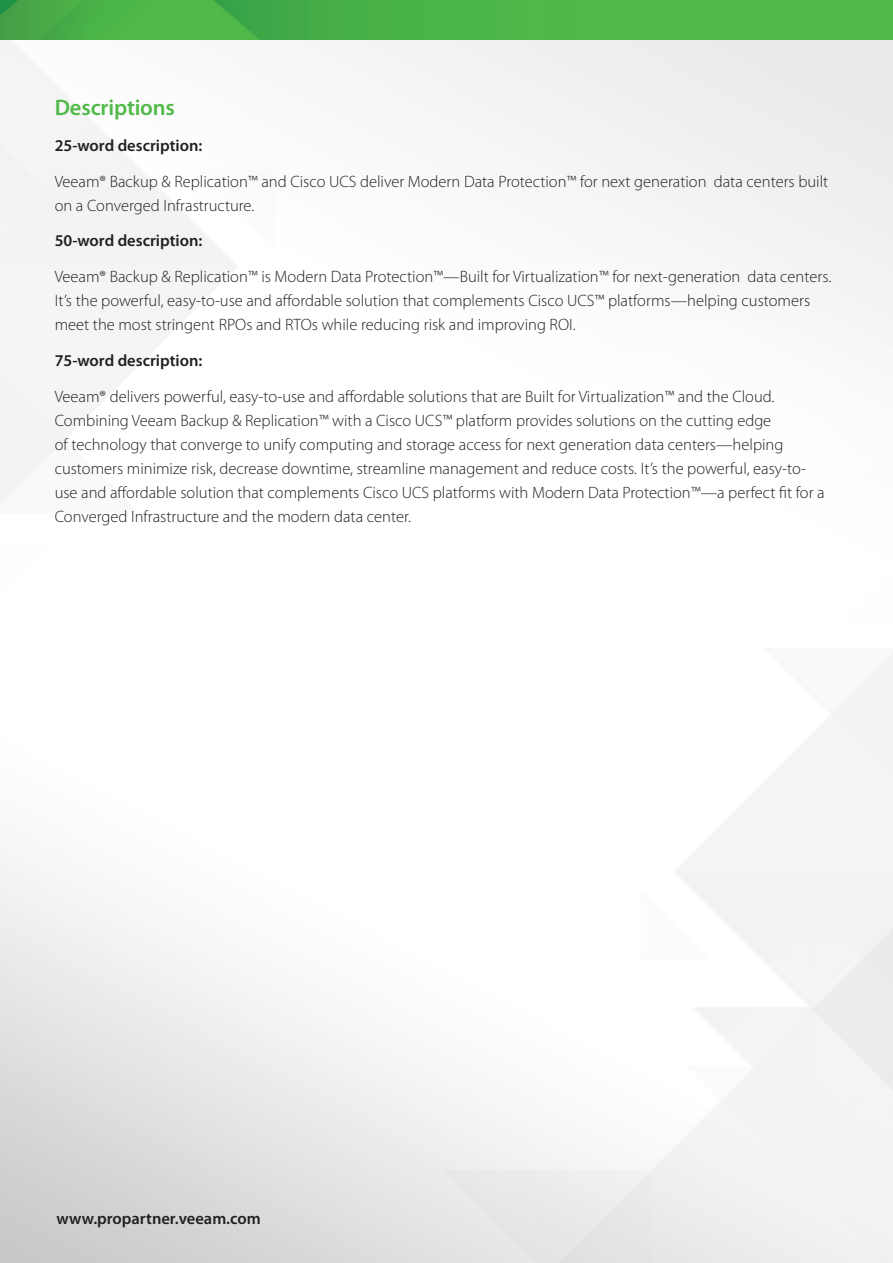
<style>
.page{position:relative;width:893px;height:1263px;background:#fff}
.page>*{position:absolute;margin:0;border:0;box-sizing:border-box;transform-origin:0 0}
.Subtitle_2_level{font:600 22.5px "Myriad Pro";letter-spacing:-.01em;color:#51b948}
.Basic_body_text{font:300 16.5px/24px "Myriad Pro";color:#231f20}
.Basic_body_text-2{font:600 16.5px "Myriad Pro";color:#231f20}
</style>
<div class="page">
<img style="left:0;top:39px;width:893px;height:1224px">
<img style="left:0;top:0;width:893px;height:39px">
<p class="Subtitle_2_level" style="left:55px;top:93px;width:122px">Descriptions</p>
<p class="Basic_body_text-2" style="left:55px;top:135px;width:149px">25-word description:</p>
<p class="Basic_body_text" style="left:55px;top:169px;width:775px">Veeam® Backup &amp; Replication™ and Cisco UCS deliver Modern Data Protection™ for next generation data centers built on a Converged Infrastructure.</p>
<p class="Basic_body_text-2" style="left:55px;top:230px;width:149px">50-word description:</p>
<p class="Basic_body_text" style="left:55px;top:265px;width:778px">Veeam® Backup &amp; Replication™ is Modern Data Protection™—Built for Virtualization™ for next-generation data centers.<br>It’s the powerful, easy-to-use and affordable solution that complements Cisco UCS™ platforms—helping customers meet the most stringent RPOs and RTOs while reducing risk and improving ROI.</p>
<p class="Basic_body_text-2" style="left:55px;top:350px;width:149px">75-word description:</p>
<p class="Basic_body_text" style="left:55px;top:385px;width:771px">Veeam® delivers powerful, easy-to-use and affordable solutions that are Built for Virtualization™ and the Cloud.<br>Combining Veeam Backup &amp; Replication™ with a Cisco UCS™ platform provides solutions on the cutting edge<br>of technology that converge to unify computing and storage access for next generation data centers—helping customers minimize risk, decrease downtime, streamline management and reduce costs. It’s the powerful, easy-to&shy;use and affordable solution that complements Cisco UCS platforms with Modern Data Protection™—a perfect fit for a Converged Infrastructure and the modern data center.</p>
<p class="Basic_body_text-2" style="left:56px;top:1208px;width:206px">www.propartner.veeam.com</p>
</div>
